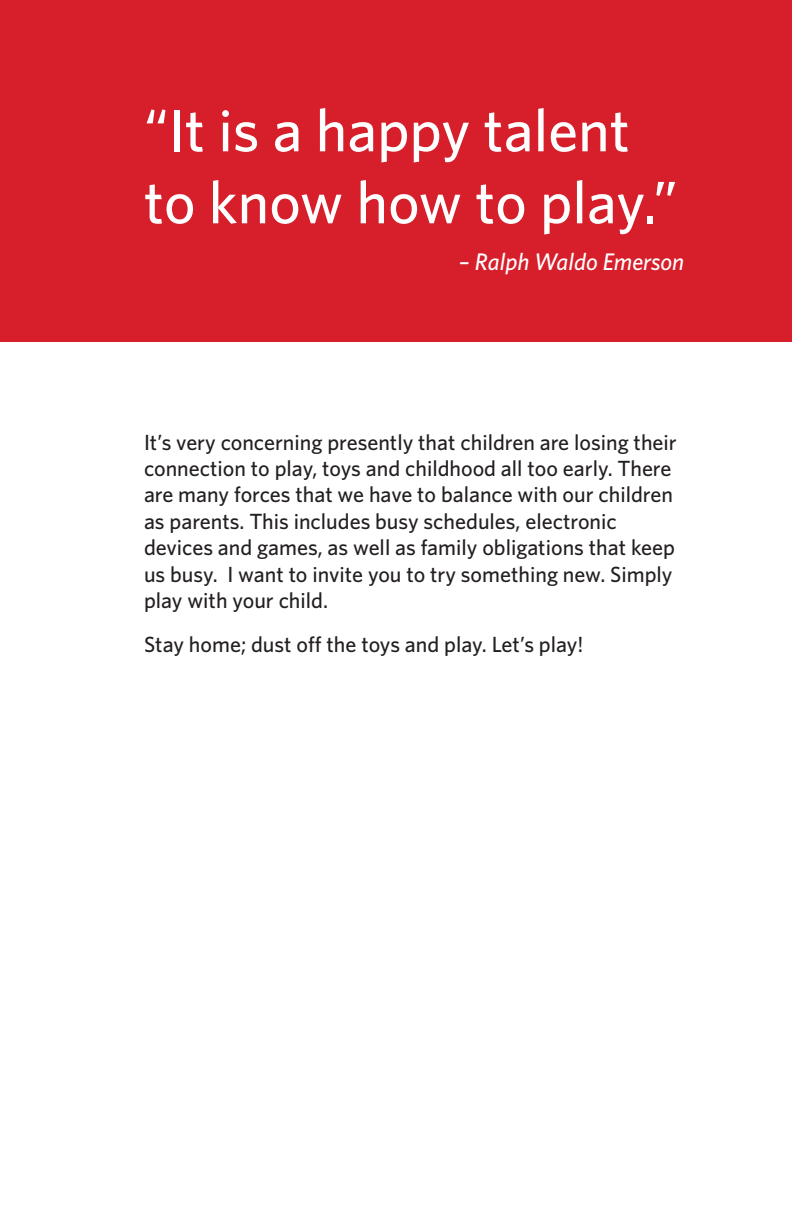
<style>
.page{position:relative;width:792px;height:1224px;background:#fff}
.page>*{position:absolute;margin:0;border:0;box-sizing:border-box;transform-origin:0 0}
.t1{font:500 60px/72px "Whitney";color:#fff}
.Quote_Attributed{font:italic 500 24px "Whitney";color:#fff}
.t2{font:500 22px/26.4px "Whitney";color:#231f20}
</style>
<div class="page">
<div style="left:0;top:0;width:792px;height:342px;background:#d61f2b"></div>
<p class="t1" style="left:144px;top:93px;width:535px">“It is a happy talent to know how to play.”</p>
<p class="Quote_Attributed" style="left:459px;top:248px;width:227px">– Ralph Waldo Emerson</p>
<p class="t2" style="left:144px;top:428px;width:534px">It’s very concerning presently that children are losing their connection to play, toys and childhood all too early. There are many forces that we have to balance with our children as parents. This includes busy schedules, electronic devices and games, as well as family obligations that keep us busy. I want to invite you to try something new. Simply play with your child.</p>
<p class="t2" style="left:144px;top:631px;width:441px">Stay home; dust off the toys and play. Let’s play!</p>
</div>
